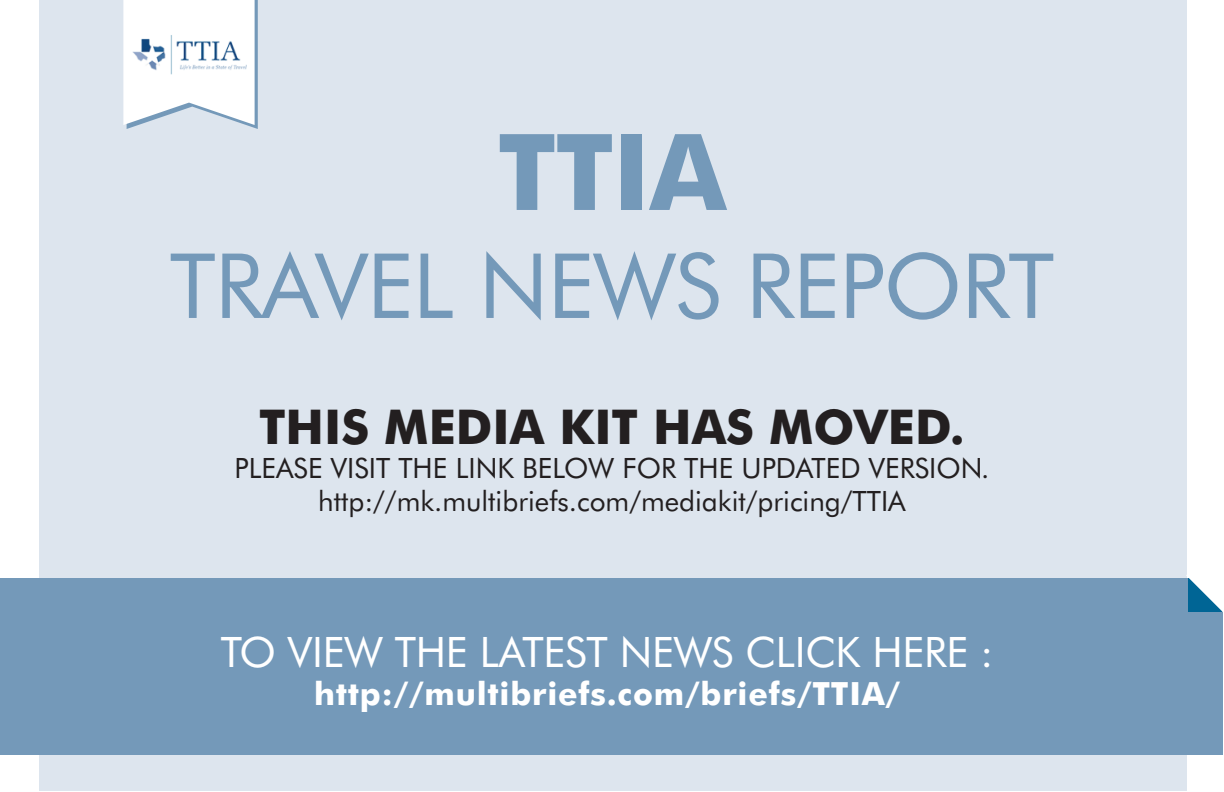
<style>
.page{position:relative;width:1224px;height:792px;background:#fff}
.page>*{position:absolute;margin:0;border:0;box-sizing:border-box;transform-origin:0 0}
.t1{font:700 106px "Futura BT";color:#7499b9}
.t2{font:90px "Futura BT";letter-spacing:-.01em;color:#7499b9}
.t3{font:700 48px "Futura BT";color:#231f20}
.t4{font:42px "Futura BT";letter-spacing:-.005em;color:#fff}
.t5{font:700 32px "Futura BT";letter-spacing:.025em;color:#fff}
.t6{font:28px "Futura BT";color:#231f20}
</style>
<div class="page">
<div style="left:39px;top:0;width:1148px;height:791px;background:#dde5ee"></div>
<svg style="left:123px;top:0;width:135px;height:129px"></svg>
<div style="left:0;top:578px;width:1222px;height:177px;background:#7499b9"></div>
<svg style="left:1186px;top:575px;width:37px;height:38px"></svg>
<img style="left:131px;top:12px;width:118px;height:81px">
<h1 class="t1" style="left:498px;top:108px;width:230px">TTIA</h1>
<h2 class="t2" style="left:170px;top:231px;width:886px">TRAVEL N EWS REPORT</h2>
<h3 class="t3" style="left:259px;top:398px;width:707px">This media kit has moved.</h3>
<p class="t6" style="left:235px;top:451px;width:651px">PLEASE VISIT THE LI NK BELOW FOR THE UPDATED VERS</p>
<p class="t6" style="left:929px;top:451px;width:62px">ION.</p>
<p class="t6" style="left:318px;top:484px;width:589px">HTTP://MK.MULTIBRIEFS.COM/MEDIAKIT/PRICING/TTIA</p>
<h3 class="t4" style="left:221px;top:626px;width:775px">TO VI EW THE LATEST NEWS CLI CK HERE :</h3>
<p class="t5" style="left:314px;top:674px;width:588px">http://multibriefs.com/briefs/TTIA/</p>
</div>
